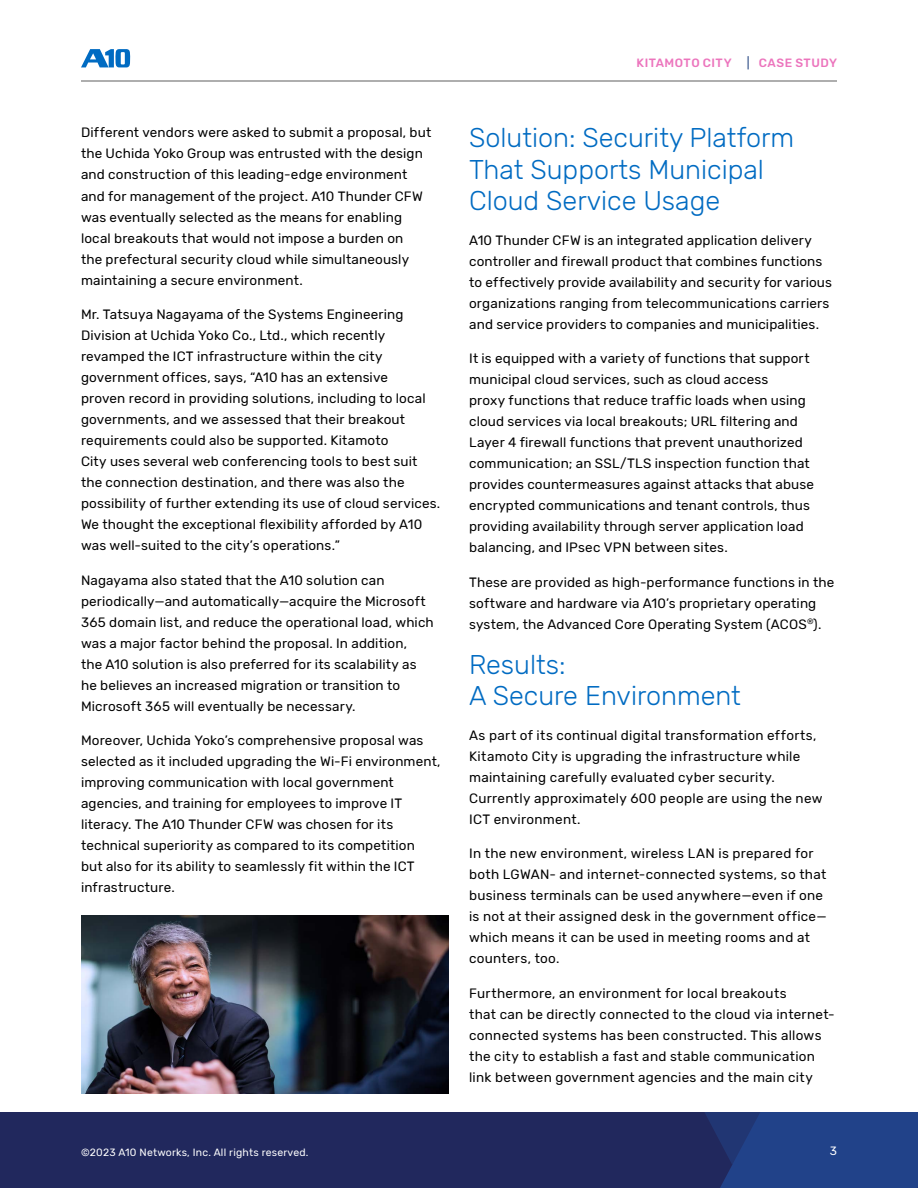
<style>
.page{position:relative;width:918px;height:1188px;background:#fff}
.page>*{position:absolute;margin:0;border:0;box-sizing:border-box;transform-origin:0 0}
.t1{font:300 27px/31.5px "Rubik";color:#006bc2}
.t2{font:13.5px/21px "Rubik";letter-spacing:.01em;color:#000}
.t3{font:500 12px "Rubik";letter-spacing:.04em;color:#ec75bd}
.t4{font:12px "Rubik";color:#fff}
.t5{font:10.5px "Rubik";letter-spacing:.02em;color:#fff}
.s1{color:#506a9a}
</style>
<div class="page">
<hr style="left:81px;top:81px;width:756px;height:1px;background:#5f5f5f">
<svg style="left:81px;top:49px;width:49px;height:18px"></svg>
<div style="left:0;top:1112px;width:918px;height:76px;background:#21285d"></div>
<svg style="left:705px;top:1112px;width:213px;height:76px;background:#213e83"></svg>
<img style="left:81px;top:916px;width:368px;height:178px">
<p class="t2" style="left:81px;top:123px;width:352px">Different vendors were asked to submit a proposal, but the Uchida Yoko Group was entrusted with the design and construction of this leading-edge environment and for management of the project. A10 Thunder CFW was eventually selected as the means for enabling local breakouts that would not impose a burden on<br>the prefectural security cloud while simultaneously maintaining a secure environment.</p>
<p class="t2" style="left:81px;top:304px;width:361px">Mr. Tatsuya Nagayama of the Systems Engineering Division at Uchida Yoko Co., Ltd., which recently revamped the ICT infrastructure within the city government offices, says, “A10 has an extensive<br>proven record in providing solutions, including to local governments, and we assessed that their breakout requirements could also be supported. Kitamoto<br>City uses several web conferencing tools to best suit the connection destination, and there was also the possibility of further extending its use of cloud services.<br>We thought the exceptional flexibility afforded by A10 was well-suited to the city’s operations.”</p>
<p class="t2" style="left:81px;top:570px;width:354px">Nagayama also stated that the A10 solution can periodically—and automatically—acquire the Microsoft 365 domain list, and reduce the operational load, which was a major factor behind the proposal. In addition,<br>the A10 solution is also preferred for its scalability as he believes an increased migration or transition to Microsoft 365 will eventually be necessary.</p>
<p class="t2" style="left:81px;top:730px;width:361px">Moreover, Uchida Yoko’s comprehensive proposal was selected as it included upgrading the Wi-Fi environment, improving communication with local government agencies, and training for employees to improve IT literacy. The A10 Thunder CFW was chosen for its technical superiority as compared to its competition<br>but also for its ability to seamlessly fit within the ICT infrastructure.</p>
<p class="t3" style="left:637px;top:56px;width:97px">KITAMOTO CITY</p>
<p class="t3" style="left:747px;top:56px;width:92px"><span class="s1">|</span> CASE STUDY</p>
<h1 class="t1" style="left:469px;top:123px;width:327px">Solution: Security Platform<br>That Supports Municipal<br>Cloud Service Usage</h1>
<p class="t2" style="left:469px;top:230px;width:364px">A10 Thunder CFW is an integrated application delivery controller and firewall product that combines functions to effectively provide availability and security for various organizations ranging from telecommunications carriers and service providers to companies and municipalities.</p>
<p class="t2" style="left:469px;top:348px;width:346px">It is equipped with a variety of functions that support municipal cloud services, such as cloud access<br>proxy functions that reduce traffic loads when using cloud services via local breakouts; URL filtering and Layer 4 firewall functions that prevent unauthorized communication; an SSL/TLS inspection function that provides countermeasures against attacks that abuse encrypted communications and tenant controls, thus providing availability through server application load balancing, and IPsec VPN between sites.</p>
<p class="t2" style="left:469px;top:572px;width:367px">These are provided as high-performance functions in the software and hardware via A10’s proprietary operating system, the Advanced Core Operating System (ACOS<sup>®</sup>).</p>
<h1 class="t1" style="left:469px;top:649px;width:273px">Results:<br>A Secure Environment</h1>
<p class="t2" style="left:469px;top:725px;width:355px">As part of its continual digital transformation efforts, Kitamoto City is upgrading the infrastructure while maintaining carefully evaluated cyber security.<br>Currently approximately 600 people are using the new ICT environment.</p>
<p class="t2" style="left:469px;top:843px;width:359px">In the new environment, wireless LAN is prepared for both LGWAN- and internet-connected systems, so that business terminals can be used anywhere—even if one is not at their assigned desk in the government office— which means it can be used in meeting rooms and at counters, too.</p>
<p class="t2" style="left:469px;top:983px;width:367px">Furthermore, an environment for local breakouts<br>that can be directly connected to the cloud via internet&shy;connected systems has been constructed. This allows the city to establish a fast and stable communication link between government agencies and the main city</p>
<p class="t5" style="left:81px;top:1146px;width:229px">©️2023 A10 Networks, Inc. All rights reserved.</p>
<p class="t4" style="left:830px;top:1144px;width:9px">3</p>
</div>
